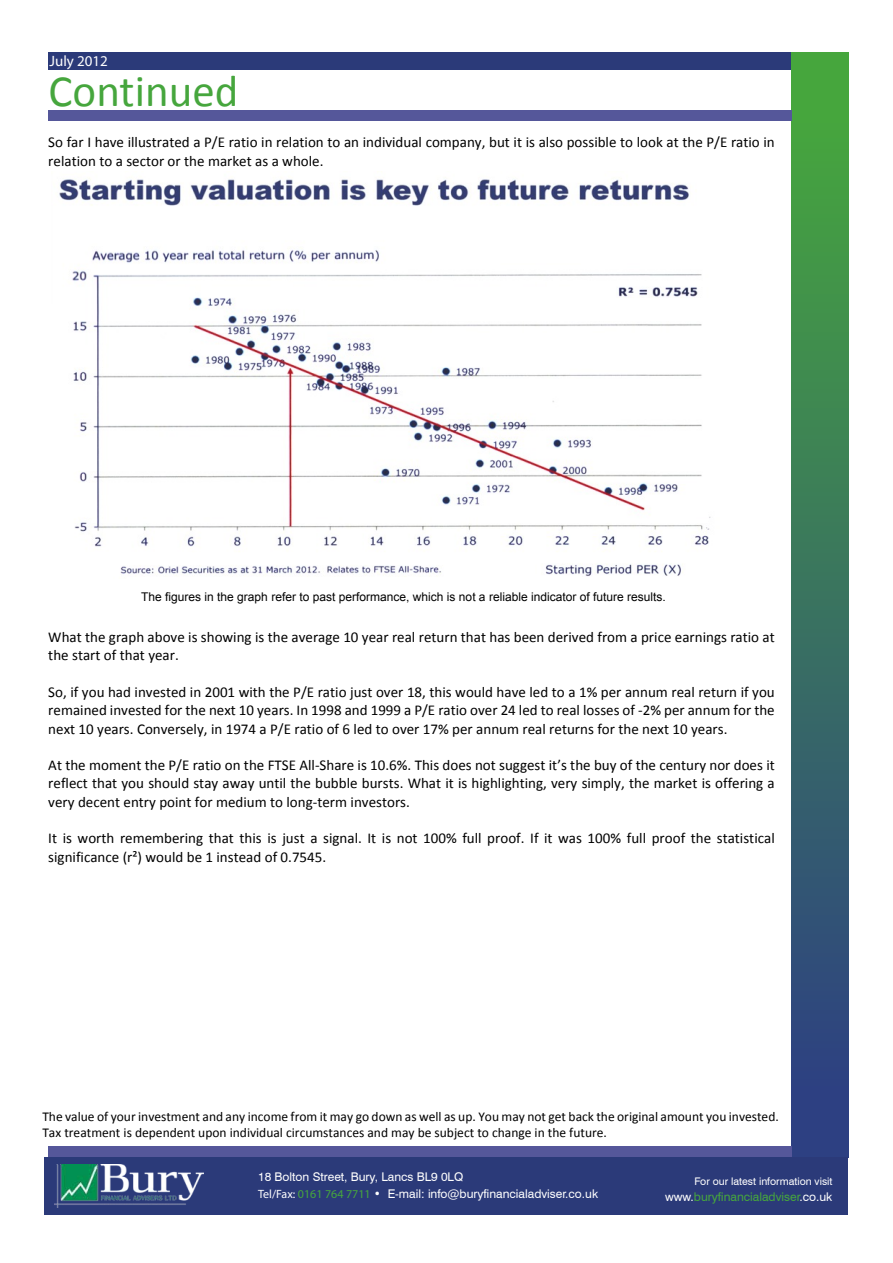
<style>
.page{position:relative;width:893px;height:1263px;background:#fff}
.page>*{position:absolute;margin:0;border:0;box-sizing:border-box;transform-origin:0 0}
.t1{font:45px "Calibri";color:#46a63d}
.t2{font:15px/18.3px "Calibri";color:#000}
.t3{font:15px "Myriad Pro";color:#fefefe}
.t4{font:13.5px/16.5px "Calibri";color:#000}
.t5{font:12px/16.2px "Swiss 721 BT";color:#fefefe}
.t6{font:12px "Arial";color:#000}
.t7{font:12px "Swiss 721 BT";color:#46a63d}
.t8{font:10.5px "Swiss 721 BT";color:#fefefe}
.s1{font-family:"Myriad Pro"}
.s2{font-family:"Myriad Pro";color:#46a63d}
.s3{color:#fefefe}
</style>
<div class="page">
<div style="left:48px;top:52px;width:744px;height:17px;background:#2b3a79"></div>
<div style="left:792px;top:52px;width:56px;height:1105px;background:linear-gradient(to bottom,#47ac39,#2c3a86)"></div>
<div style="left:44px;top:1157px;width:804px;height:58px;background:#2b3a79"></div>
<div style="left:49px;top:110px;width:743px;height:10px;background:#55579a"></div>
<div style="left:49px;top:1146px;width:743px;height:10px;background:#55579a"></div>
<img style="left:59px;top:178px;width:652px;height:399px">
<img style="left:55px;top:1164px;width:149px;height:44px">
<img style="left:110px;top:558px;width:356px;height:19px">
<p class="t3" style="left:50px;top:56px;width:60px">July 2012</p>
<h1 class="t1" style="left:49px;top:73px;width:191px">Continued</h1>
<p class="t2" style="left:48px;top:134px;width:728px">So far I have illustrated a P/E ratio in relation to an individual company, but it is also possible to look at the P/E ratio in relation to a sector or the market as a whole.</p>
<p class="t6" style="left:141px;top:592px;width:526px">The figures in the graph refer to past performance, which is not a reliable indicator of future results.</p>
<p class="t2" style="left:48px;top:629px;width:728px">What the graph above is showing is the average 10 year real return that has been derived from a price earnings ratio at the start of that year.</p>
<p class="t2" style="left:48px;top:684px;width:728px;text-align:justify">So, if you had invested in 2001 with the P/E ratio just over 18, this would have led to a 1% per annum real return if you remained invested for the next 10 years. In 1998 and 1999 a P/E ratio over 24 led to real losses of -2% per annum for the next 10 years. Conversely, in 1974 a P/E ratio of 6 led to over 17% per annum real returns for the next 10 years.</p>
<p class="t2" style="left:48px;top:757px;width:728px;text-align:justify">At the moment the P/E ratio on the FTSE All-Share is 10.6%. This does not suggest it’s the buy of the century nor does it reflect that you should stay away until the bubble bursts. What it is highlighting, very simply, the market is offering a very decent entry point for medium to long-term investors.</p>
<p class="t2" style="left:48px;top:830px;width:728px">It is worth remembering that this is just a signal. It is not 100% full proof. If it was 100% full proof the statistical significance (r²) would be 1 instead of 0.7545.</p>
<p class="t4" style="left:42px;top:1109px;width:738px">The value of your investment and any income from it may go down as well as up. You may not get back the original amount you invested.<br>Tax treatment is dependent upon individual circumstances and may be subject to change in the future.</p>
<p class="t5" style="left:258px;top:1170px;width:342px">18 Bolton Street, Bury, Lancs BL9 0LQ<br><span class="s1">Tel/Fax:</span> <span class="s2">0161 764 7711</span> • E-mail: info@buryfinancialadviser.co.uk</p>
<p class="t8" style="left:694px;top:1177px;width:140px">For our latest information visit</p>
<p class="t7" style="left:665px;top:1189px;width:169px"><span class="s3">www.</span>buryfinancialadviser<span class="s3">.co.uk</span></p>
</div>
